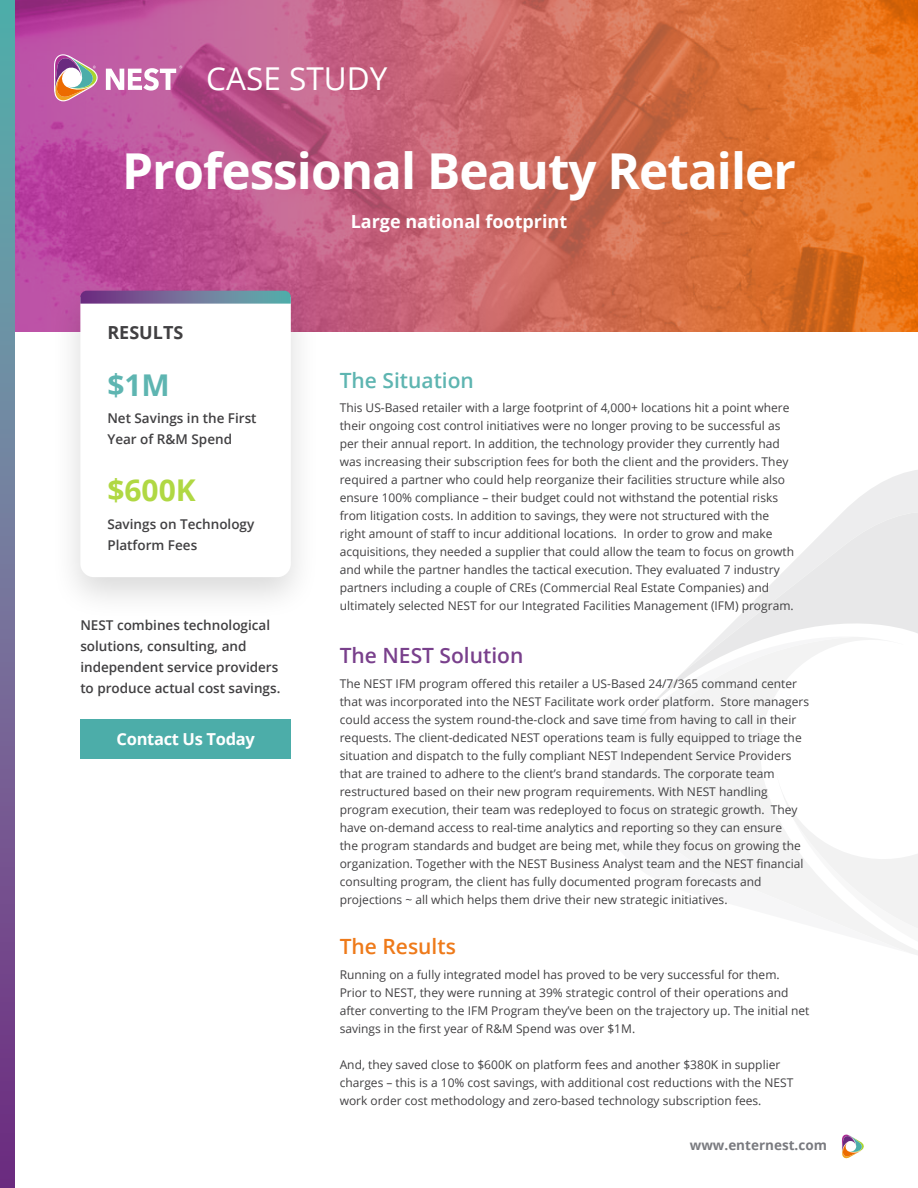
<style>
.page{position:relative;width:918px;height:1188px;background:#fff}
.page>*{position:absolute;margin:0;border:0;box-sizing:border-box;transform-origin:0 0}
.t1{font:700 49.5px "Open Sans";letter-spacing:-.02em;color:#fff}
.t2{font:31.5px "Open Sans";color:#fff}
.t3{font:700 30px "Open Sans";color:#b0d843}
.t4{font:700 30px "Open Sans";color:#5eb5b1}
.t5{font:600 21px "Open Sans";color:#79408c}
.t6{font:600 21px "Open Sans";color:#5eb5b1}
.t7{font:600 21px "Open Sans";color:#ee7a1a}
.t8{font:700 18px "Open Sans";color:#fff}
.t9{font:700 18px "Open Sans";color:#414042}
.t10{font:700 16.5px "Open Sans";letter-spacing:-.02em;color:#fff}
.t11{font:600 13.5px/21px "Open Sans";color:#414042}
.t12{font:700 13.5px "Open Sans";color:#7a7b80}
.t13{font:12px/18px "Open Sans";color:#414042}
</style>
<div class="page">
<img style="left:15px;top:0;width:903px;height:332px">
<svg style="left:866px;top:470px;width:52px;height:23px"></svg>
<svg style="left:721px;top:493px;width:197px;height:142px"></svg>
<svg style="left:777px;top:524px;width:141px;height:111px;fill:#e8e8e9"></svg>
<svg style="left:628px;top:637px;width:290px;height:318px"></svg>
<svg style="left:842px;top:1134px;width:22px;height:25px"></svg>
<svg style="left:0;top:0;width:15px;height:1188px;background:#6d7299"></svg>
<div style="left:50px;top:281px;width:271px;height:340px;background:#000;opacity:.15"></div>
<svg style="left:80px;top:304px;width:211px;height:273px"></svg>
<svg style="left:80px;top:291px;width:211px;height:13px;background:#72749b"></svg>
<svg style="left:54px;top:54px;width:44px;height:47px"></svg>
<svg style="left:106px;top:66px;width:76px;height:25px"></svg>
<div style="left:80px;top:720px;width:210px;height:39px;background:#4cada9"></div>
<p class="t2" style="left:206px;top:57px;width:183px">CASE STUDY</p>
<p class="t1" style="left:122px;top:136px;width:675px">Professional Beauty Retailer</p>
<p class="t9" style="left:107px;top:320px;width:77px">RESULTS</p>
<p class="t4" style="left:107px;top:364px;width:64px">$1M</p>
<p class="t11" style="left:107px;top:408px;width:151px">Net Savings in the First<br>Year of R&amp;M Spend</p>
<p class="t3" style="left:107px;top:469px;width:90px">$600K</p>
<p class="t11" style="left:107px;top:513px;width:148px">Savings on Technology<br>Platform Fees</p>
<p class="t11" style="left:80px;top:615px;width:202px">NEST combines technological solutions, consulting, and independent service providers to produce actual cost savings.</p>
<p class="t10" style="left:117px;top:727px;width:140px">Contact Us Today</p>
<p class="t8" style="left:351px;top:209px;width:218px">Large national footprint</p>
<p class="t6" style="left:340px;top:366px;width:136px">The Situation</p>
<p class="t13" style="left:340px;top:399px;width:456px">This US-Based retailer with a large footprint of 4,000+ locations hit a point where their ongoing cost control initiatives were no longer proving to be successful as per their annual report. In addition, the technology provider they currently had was increasing their subscription fees for both the client and the providers. They required a partner who could help reorganize their facilities structure while also ensure 100% compliance – their budget could not withstand the potential risks from litigation costs. In addition to savings, they were not structured with the right amount of staff to incur additional locations. In order to grow and make acquisitions, they needed a supplier that could allow the team to focus on growth and while the partner handles the tactical execution. They evaluated 7 industry partners including a couple of CREs (Commercial Real Estate Companies) and ultimately selected NEST for our Integrated Facilities Management (IFM) program.</p>
<p class="t5" style="left:340px;top:641px;width:185px">The NEST Solution</p>
<p class="t13" style="left:340px;top:674px;width:471px">The NEST IFM program offered this retailer a US-Based 24/7/365 command center that was incorporated into the NEST Facilitate work order platform. Store managers could access the system round-the-clock and save time from having to call in their requests. The client-dedicated NEST operations team is fully equipped to triage the situation and dispatch to the fully compliant NEST Independent Service Providers that are trained to adhere to the client’s brand standards. The corporate team restructured based on their new program requirements. With NEST handling program execution, their team was redeployed to focus on strategic growth. They have on-demand access to real-time analytics and reporting so they can ensure<br>the program standards and budget are being met, while they focus on growing the organization. Together with the NEST Business Analyst team and the NEST financial consulting program, the client has fully documented program forecasts and projections ~ all which helps them drive their new strategic initiatives.</p>
<p class="t7" style="left:340px;top:932px;width:118px">The Results</p>
<p class="t13" style="left:340px;top:965px;width:471px">Running on a fully integrated model has proved to be very successful for them.<br>Prior to NEST, they were running at 39% strategic control of their operations and after converting to the IFM Program they’ve been on the trajectory up. The initial net savings in the first year of R&amp;M Spend was over $1M.</p>
<p class="t13" style="left:340px;top:1055px;width:455px">And, they saved close to $600K on platform fees and another $380K in supplier charges – this is a 10% cost savings, with additional cost reductions with the NEST work order cost methodology and zero-based technology subscription fees.</p>
<p class="t12" style="left:690px;top:1136px;width:139px">www.enternest.com</p>
</div>
